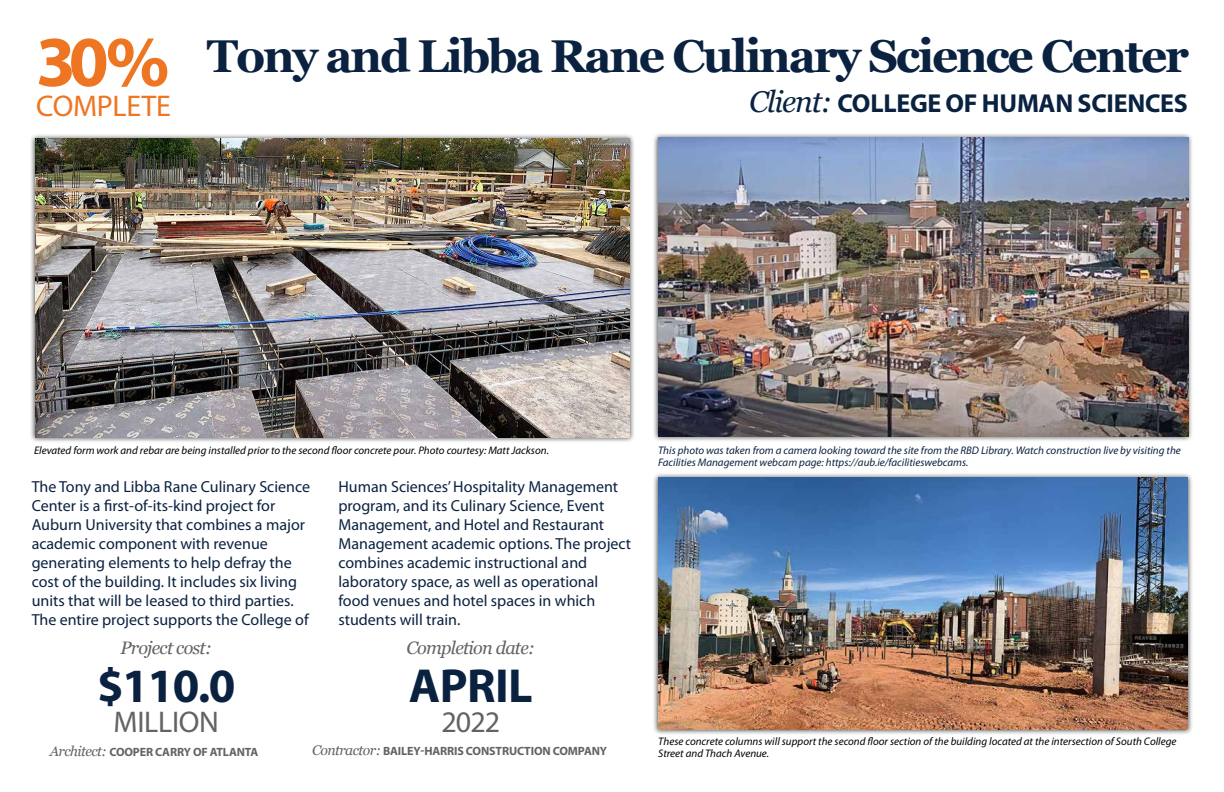
<style>
.page{position:relative;width:1224px;height:792px;background:#fff}
.page>*{position:absolute;margin:0;border:0;box-sizing:border-box;transform-origin:0 0}
.t1{font:700 72px "Myriad Pro";color:#ee7623}
.t2{font:700 48px "Myriad Pro";letter-spacing:-.01em;color:#0a2240}
.t3{font:700 46px "Georgia";letter-spacing:-.05em;color:#0a2240}
.t4{font:30px "Myriad Pro";letter-spacing:-.01em;color:#636363}
.t5{font:30px "Myriad Pro";letter-spacing:-.01em;color:#ee7623}
.t6{font:700 26px "Myriad Pro";letter-spacing:-.01em;color:#0a2240}
.t7{font:italic 18px "Georgia";letter-spacing:-.04em;color:#636363}
.t8{font:16px/19px "Myriad Pro";color:#0a2240}
.t9{font:700 12px "Myriad Pro";letter-spacing:-.01em;color:#636363}
.t10{font:italic 11px/12px "Myriad Pro";color:#000}
.t11{font:italic 11px/12px "Myriad Pro";color:#0a2240}
.s1{font-family:"Georgia";font-weight:400;font-style:italic;font-size:30px}
.s2{font-family:"Georgia";font-weight:400;font-style:italic;font-size:14px}
</style>
<div class="page">
<div style="left:30px;top:133px;width:605px;height:310px;background:#000;opacity:.75"></div>
<img style="left:35px;top:138px;width:595px;height:300px">
<div style="left:653px;top:132px;width:541px;height:310px;background:#000;opacity:.75"></div>
<img style="left:658px;top:137px;width:530px;height:300px">
<div style="left:653px;top:472px;width:540px;height:263px;background:#000;opacity:.75"></div>
<img style="left:658px;top:478px;width:530px;height:252px">
<h1 class="t1" style="left:36px;top:15px;width:135px">30 %</h1>
<h3 class="t5" style="left:36px;top:87px;width:136px">COMPLETE</h3>
<h3 class="t3" style="left:207px;top:22px;width:984px">Tony and Libba Rane Culinary Science Center</h3>
<h3 class="t6" style="left:749px;top:87px;width:440px"><span class="s1">Client:</span> COLLEGE OF HUMAN SCIENCES</h3>
<p class="t10" style="left:34px;top:444px;width:517px">Elevated form work and rebar are being installed prior to the second floor concrete pour. Photo courtesy: Matt Jackson.</p>
<p class="t8" style="left:32px;top:477px;width:280px">The Tony and Libba Rane Culinary Science Center is a first-of-its-kind project for Auburn University that combines a major academic component with revenue generating elements to help defray the cost of the building. It includes six living units that will be leased to third parties.<br>The entire project supports the College of</p>
<p class="t8" style="left:338px;top:477px;width:294px">Human Sciences’ Hospitality Management program, and its Culinary Science, Event Management, and Hotel and Restaurant Management academic options. The project combines academic instructional and laboratory space, as well as operational food venues and hotel spaces in which students will train.</p>
<p class="t7" style="left:121px;top:635px;width:93px">Project cost:</p>
<h2 class="t2" style="left:97px;top:655px;width:140px">$110.0</h2>
<h3 class="t4" style="left:114px;top:703px;width:107px">MILLION</h3>
<p class="t9" style="left:50px;top:744px;width:210px"><span class="s2">Architect:</span> COOPER CARRY OF ATLANTA</p>
<p class="t7" style="left:406px;top:635px;width:130px">Completion date:</p>
<h2 class="t2" style="left:409px;top:655px;width:126px">APRIL</h2>
<h3 class="t4" style="left:441px;top:703px;width:60px">2022</h3>
<p class="t9" style="left:312px;top:743px;width:296px"><span class="s2">Contractor:</span> BAILEY-HARRIS CONSTRUCTION COMPANY</p>
<p class="t11" style="left:658px;top:444px;width:524px">This photo was taken from a camera looking toward the site from the RBD Library. Watch construction live by visiting the<br>Facilities Management webcam page: https://aub.ie/facilitieswebcams.</p>
<p class="t10" style="left:658px;top:735px;width:520px">These concrete columns will support the second floor section of the building located at the intersection of South College<br>Street and Thach Avenue.</p>
</div>
